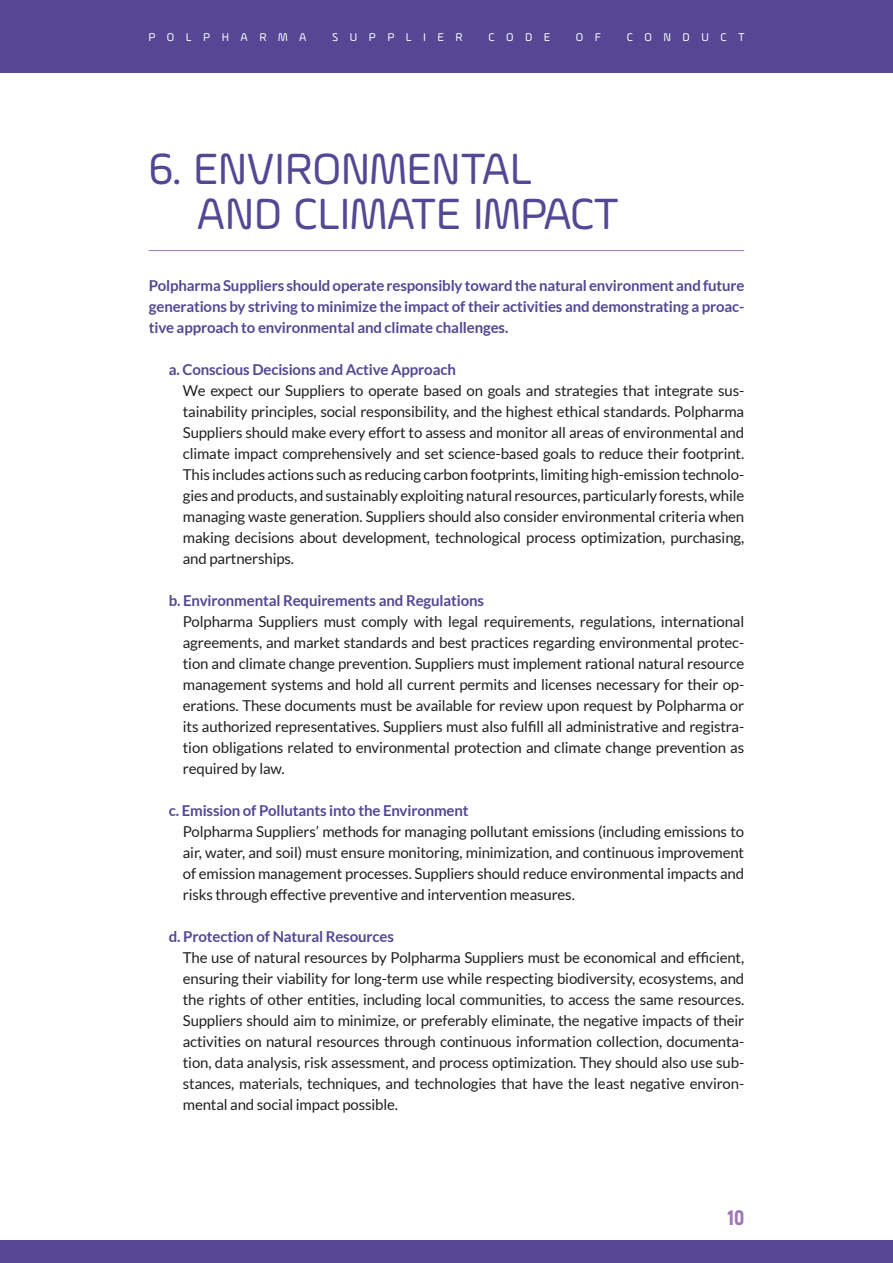
<style>
.page{position:relative;width:893px;height:1263px;background:#fff}
.page>*{position:absolute;margin:0;border:0;box-sizing:border-box;transform-origin:0 0}
.t1{font:46.5px/45px "Ample Soft";letter-spacing:-.01em;color:#554793}
.t2{font:900 21px "Akrobat";color:#9e76b3}
.t3{font:15px/21px "Lato";letter-spacing:-.01em;color:#231f20;text-align:justify}
.t4{font:700 15px/21px "Lato";letter-spacing:-.01em;color:#554793;text-align:justify}
.t5{font:12px "Ample Soft";letter-spacing:.96em;color:#fff}
</style>
<div class="page">
<div style="left:0;top:0;width:893px;height:72px;background:#554793"></div>
<div style="left:0;top:1241px;width:893px;height:22px;background:#554793"></div>
<hr style="left:149px;top:250px;width:595px;height:1px;background:#9e76b3">
<p class="t5" style="left:148px;top:33px;width:160px">POLPHARMA</p>
<p class="t5" style="left:332px;top:33px;width:132px">SUPPLIER</p>
<p class="t5" style="left:488px;top:33px;width:63px">CODE</p>
<p class="t5" style="left:576px;top:33px;width:27px">O F</p>
<p class="t5" style="left:627px;top:33px;width:119px">CONDUCT</p>
<h1 class="t1" style="left:197px;top:151px;width:424px;text-indent:-48px">6. ENVIRONMENTAL<br>AND CLIMATE IMPACT</h1>
<p class="t4" style="left:149px;top:274px;width:597px">Polpharma Suppliers should operate responsibly toward the natural environment and future generations by striving to minimize the impact of their activities and demonstrating a proac&shy;tive approach to environmental and climate challenges.</p>
<p class="t4" style="left:169px;top:358px;width:289px">a. Conscious Decisions and Active Approach</p>
<p class="t3" style="left:183px;top:379px;width:563px">We expect our Suppliers to operate based on goals and strategies that integrate sus&shy;tainability principles, social responsibility, and the highest ethical standards. Polpharma Suppliers should make every effort to assess and monitor all areas of environmental and climate impact comprehensively and set science-based goals to reduce their footprint.<br>This includes actions such as reducing carbon footprints, limiting high-emission technolo&shy;gies and products, and sustainably exploiting natural resources, particularly forests, while managing waste generation. Suppliers should also consider environmental criteria when making decisions about development, technological process optimization, purchasing, and partnerships.</p>
<p class="t4" style="left:169px;top:589px;width:317px">b. Environmental Requirements and Regulations</p>
<p class="t3" style="left:183px;top:610px;width:563px">Polpharma Suppliers must comply with legal requirements, regulations, international agreements, and market standards and best practices regarding environmental protec&shy;tion and climate change prevention. Suppliers must implement rational natural resource management systems and hold all current permits and licenses necessary for their op&shy;erations. These documents must be available for review upon request by Polpharma or its authorized representatives. Suppliers must also fulfill all administrative and registra&shy;tion obligations related to environmental protection and climate change prevention as required by law.</p>
<p class="t4" style="left:169px;top:799px;width:301px">c. Emission of Pollutants into the Environment</p>
<p class="t3" style="left:183px;top:820px;width:563px">Polpharma Suppliers’ methods for managing pollutant emissions (including emissions to air, water, and soil) must ensure monitoring, minimization, and continuous improvement of emission management processes. Suppliers should reduce environmental impacts and risks through effective preventive and intervention measures.</p>
<p class="t4" style="left:169px;top:925px;width:227px">d. Protection of Natural Resources</p>
<p class="t3" style="left:183px;top:946px;width:563px">The use of natural resources by Polpharma Suppliers must be economical and efficient, ensuring their viability for long-term use while respecting biodiversity, ecosystems, and the rights of other entities, including local communities, to access the same resources.<br>Suppliers should aim to minimize, or preferably eliminate, the negative impacts of their activities on natural resources through continuous information collection, documenta&shy;tion, data analysis, risk assessment, and process optimization. They should also use sub&shy;stances, materials, techniques, and technologies that have the least negative environ&shy;mental and social impact possible.</p>
<h2 class="t2" style="left:727px;top:1208px;width:18px">10</h2>
</div>
